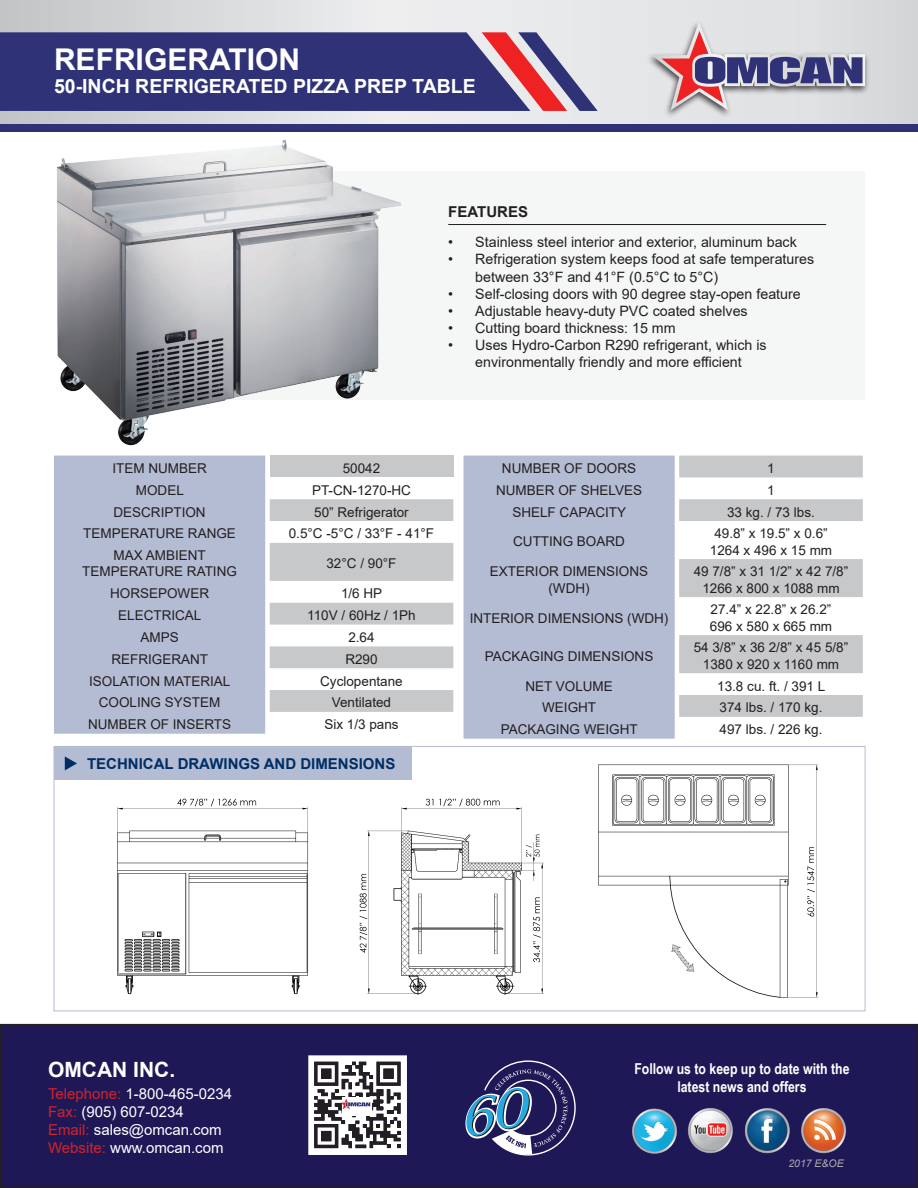
<style>
.page{position:relative;width:918px;height:1188px;background:#fff}
.page>*{position:absolute;margin:0;border:0;box-sizing:border-box;transform-origin:0 0}
.t1{font:700 30px "Arial";color:#fff}
.t2{font:700 21px "Arial";color:#fff}
.t3{font:700 19.5px "Arial";color:#fff}
.t4{font:15px "Arial";color:#fff}
.t5{font:700 15px/18px "Arial Narrow";color:#fff;text-align:center}
.Table{font:700 15px "Arial";color:#002e64}
.t6{font:700 15px "Arial";color:#231f20}
.t7{font:14.25px/17.1px "Arial";color:#231f20}
.Table-2{font:13.5px/16.2px "Arial";color:#231f20;text-align:center}
.t8{font:italic 10.5px "Arial";color:#a8a9ad}
.s1{color:#d1232a}
</style>
<div class="page">
<div style="left:1px;top:1025px;width:916px;height:162px;background:#1f1857"></div>
<div style="left:0;top:1024px;width:918px;height:164px;border:2px solid #231f20"></div>
<img style="left:632px;top:1108px;width:214px;height:46px">
<svg style="left:465px;top:1060px;width:111px;height:96px"></svg>
<svg style="left:308px;top:1055px;width:98px;height:100px;background:#a9a7aa"></svg>
<svg style="left:0;top:0;width:918px;height:124px;background:#dedfe1"></svg>
<svg style="left:0;top:32px;width:598px;height:79px;background:#49437e"></svg>
<div style="left:0;top:124px;width:918px;height:7px;background:#2f3276"></div>
<div style="left:646px;top:20px;width:224px;height:99px;background:#231f20;opacity:.8"></div>
<svg style="left:652px;top:22px;width:213px;height:88px;background:#b9afbd"></svg>
<div style="left:54px;top:460px;width:211px;height:274px;background:#b4bcd4"></div>
<div style="left:270px;top:456px;width:183px;height:21px;background:#c7c8ca"></div>
<svg style="left:270px;top:499px;width:183px;height:82px"></svg>
<svg style="left:270px;top:603px;width:183px;height:109px"></svg>
<div style="left:464px;top:456px;width:211px;height:283px;background:#b4bcd4"></div>
<svg style="left:679px;top:456px;width:184px;height:261px;fill:#c7c8ca"></svg>
<div style="left:223px;top:171px;width:642px;height:229px;background:#f5f7f7"></div>
<img style="left:54px;top:139px;width:362px;height:321px">
<div style="left:54px;top:746px;width:357px;height:34px;background:#b4bcd4"></div>
<svg style="left:65px;top:756px;width:12px;height:14px"></svg>
<hr style="left:448px;top:224px;width:378px;height:1px;background:#231f20">
<img style="left:117px;top:798px;width:191px;height:197px">
<img style="left:359px;top:798px;width:185px;height:197px">
<img style="left:598px;top:764px;width:221px;height:234px">
<p class="t1" style="left:54px;top:38px;width:248px">REFRIGERATION</p>
<p class="t3" style="left:54px;top:73px;width:423px">50-INCH REFRIGERATED PIZZA PREP TABLE</p>
<p class="t6" style="left:448px;top:201px;width:81px">FEATURES</p>
<p class="t7" style="left:448px;top:234px;width:350px">• Stainless steel interior and exterior, aluminum back</p>
<p class="t7" style="left:475px;top:251px;width:340px;text-indent:-27px">• Refrigeration system keeps food at safe temperatures between 33°F and 41°F (0.5°C to 5°C)</p>
<p class="t7" style="left:448px;top:285px;width:354px">• Self-closing doors with 90 degree stay-open feature</p>
<p class="t7" style="left:448px;top:302px;width:301px">• Adjustable heavy-duty PVC coated shelves</p>
<p class="t7" style="left:448px;top:319px;width:229px">• Cutting board thickness: 15 mm</p>
<p class="t7" style="left:448px;top:336px;width:320px;text-align:center">• Uses Hydro-Carbon R290 refrigerant, which is environmentally friendly and more efficient</p>
<p class="Table-2" style="left:112px;top:460px;width:96px">ITEM NUMBER</p>
<p class="Table-2" style="left:343px;top:460px;width:39px">50042</p>
<p class="Table-2" style="left:136px;top:482px;width:50px">MODEL</p>
<p class="Table-2" style="left:312px;top:482px;width:101px">PT-CN-1270-HC</p>
<p class="Table-2" style="left:113px;top:504px;width:94px">DESCRIPTION</p>
<p class="Table-2" style="left:314px;top:504px;width:96px">50” Refrigerator</p>
<p class="Table-2" style="left:83px;top:525px;width:154px">TEMPERATURE RANGE</p>
<p class="Table-2" style="left:289px;top:525px;width:147px">0.5°C -5°C / 33°F - 41°F</p>
<p class="Table-2" style="left:114px;top:547px;width:94px">MAX AMBIENT</p>
<p class="Table-2" style="left:82px;top:563px;width:156px">TEMPERATURE RATING</p>
<p class="Table-2" style="left:326px;top:555px;width:72px">32°C / 90°F</p>
<p class="Table-2" style="left:110px;top:585px;width:101px">HORSEPOWER</p>
<p class="Table-2" style="left:341px;top:585px;width:43px">1/6 HP</p>
<p class="Table-2" style="left:118px;top:607px;width:85px">ELECTRICAL</p>
<p class="Table-2" style="left:307px;top:607px;width:110px">110V / 60Hz / 1Ph</p>
<p class="Table-2" style="left:140px;top:629px;width:40px">AMPS</p>
<p class="Table-2" style="left:348px;top:629px;width:28px">2.64</p>
<p class="Table-2" style="left:111px;top:651px;width:98px">REFRIGERANT</p>
<p class="Table-2" style="left:345px;top:651px;width:34px">R290</p>
<p class="Table-2" style="left:89px;top:673px;width:143px">ISOLATION MATERIAL</p>
<p class="Table-2" style="left:320px;top:673px;width:84px">Cyclopentane</p>
<p class="Table-2" style="left:99px;top:694px;width:123px">COOLING SYSTEM</p>
<p class="Table-2" style="left:332px;top:694px;width:61px">Ventilated</p>
<p class="Table-2" style="left:88px;top:716px;width:145px">NUMBER OF INSERTS</p>
<p class="Table-2" style="left:324px;top:716px;width:76px">Six 1/3 pans</p>
<p class="Table" style="left:87px;top:753px;width:310px">TECHNICAL DRAWINGS AND DIMENSIONS</p>
<p class="Table-2" style="left:502px;top:460px;width:136px">NUMBER OF DOORS</p>
<p class="Table-2" style="left:767px;top:460px;width:9px">1</p>
<p class="Table-2" style="left:496px;top:482px;width:148px">NUMBER OF SHELVES</p>
<p class="Table-2" style="left:767px;top:482px;width:9px">1</p>
<p class="Table-2" style="left:512px;top:504px;width:115px">SHELF CAPACITY</p>
<p class="Table-2" style="left:727px;top:504px;width:89px">33 kg. / 73 lbs.</p>
<p class="Table-2" style="left:513px;top:534px;width:113px">CUTTING BOARD</p>
<p class="Table-2" style="left:714px;top:525px;width:115px">49.8” x 19.5” x 0.6”</p>
<p class="Table-2" style="left:710px;top:542px;width:124px">1264 x 496 x 15 mm</p>
<p class="Table-2" style="left:490px;top:563px;width:160px">EXTERIOR DIMENSIONS (WDH)</p>
<p class="Table-2" style="left:694px;top:563px;width:156px">49 7/8” x 31 1/2” x 42 7/8”</p>
<p class="Table-2" style="left:702px;top:580px;width:139px">1266 x 800 x 1088 mm</p>
<p class="Table-2" style="left:470px;top:610px;width:200px">INTERIOR DIMENSIONS (WDH)</p>
<p class="Table-2" style="left:485px;top:648px;width:170px">PACKAGING DIMENSIONS</p>
<p class="Table-2" style="left:711px;top:602px;width:122px">27.4” x 22.8” x 26.2”</p>
<p class="Table-2" style="left:710px;top:618px;width:124px">696 x 580 x 665 mm</p>
<p class="Table-2" style="left:694px;top:640px;width:156px">54 3/8” x 36 2/8” x 45 5/8”</p>
<p class="Table-2" style="left:703px;top:656px;width:138px">1380 x 920 x 1160 mm</p>
<p class="Table-2" style="left:525px;top:678px;width:89px">NET VOLUME</p>
<p class="Table-2" style="left:717px;top:678px;width:110px">13.8 cu. ft. / 391 L</p>
<p class="Table-2" style="left:542px;top:699px;width:55px">WEIGHT</p>
<p class="Table-2" style="left:720px;top:699px;width:104px">374 lbs. / 170 kg.</p>
<p class="Table-2" style="left:501px;top:721px;width:139px">PACKAGING WEIGHT</p>
<p class="Table-2" style="left:720px;top:721px;width:104px">497 lbs. / 226 kg.</p>
<p class="t2" style="left:48px;top:1042px;width:129px">OMCAN INC.</p>
<p class="t4" style="left:48px;top:1084px;width:186px"><span class="s1">Telephone:</span> 1-800-465-0234</p>
<p class="t4" style="left:48px;top:1102px;width:137px"><span class="s1">Fax:</span> (905) 607-0234</p>
<p class="t4" style="left:48px;top:1120px;width:175px"><span class="s1">Email:</span> sales@omcan.com</p>
<p class="t4" style="left:48px;top:1138px;width:177px"><span class="s1">Website:</span> www.omcan.com</p>
<p class="t2" style="left:48px;top:1055px;width:129px">OMCAN INC.</p>
<p class="t5" style="left:634px;top:1059px;width:217px">Follow us to keep up to date with the latest news and offers</p>
<p class="t8" style="left:788px;top:1157px;width:57px">2017 E&amp;OE</p>
</div>
